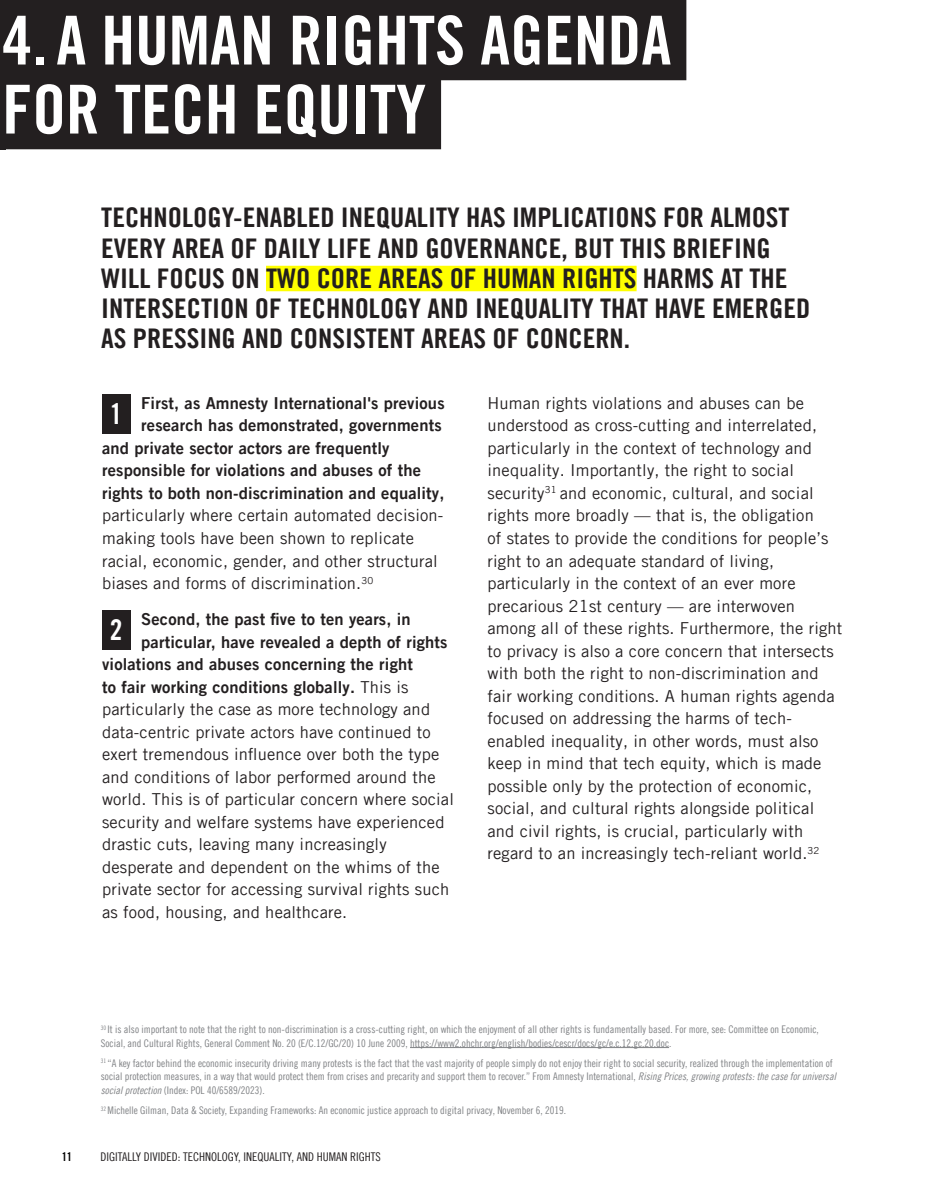
<style>
.page{position:relative;width:932px;height:1202px;background:#fff}
.page>*{position:absolute;margin:0;border:0;box-sizing:border-box;transform-origin:0 0}
.Box_Subtitle_copy{font:67.5px/69px "Amnesty Trade Gothic Bd Cn 20";color:#fff}
.TOC_level1{font:28.5px "Amnesty Trade Gothic Bd Cn 20";color:#fff}
.graphic_text_smaller{font:27px/30px "Amnesty Trade Gothic Bd Cn 20";color:#231f20;scale:1.05 1}
.body_text{font:16.5px/22.5px "Amnesty Trade Gothic";letter-spacing:.01em;color:#231f20}
.body_text-2{font:16.5px "Amnesty Trade Gothic Bd 2";letter-spacing:.01em;color:#231f20}
.t1{font:12px "Amnesty Trade Gothic Cn 18";color:#231f20}
.t2{font:12px "Amnesty Trade Gothic Bd Cn 20";color:#000}
.Reference_Bottom{font:10.5px/13.5px "Amnesty Trade Gothic Cn 18";color:#808285}
.s1{font-family:"Amnesty Trade Gothic"}
.s2{font-family:"Amnesty Trade Gothic Cn 18 Obl"}
</style>
<div class="page">
<hr style="left:410px;top:1047px;width:259px;height:1px;background:#808285">
<div style="left:266px;top:266px;width:370px;height:25px;background:#ff0"></div>
<div style="left:102px;top:394px;width:28px;height:39px;background:#231f20"></div>
<div style="left:102px;top:610px;width:28px;height:39px;background:#231f20"></div>
<div style="left:0;top:0;width:6px;height:149px;background:#231f20"></div>
<div style="left:2px;top:0;width:684px;height:80px;background:#231f20"></div>
<div style="left:2px;top:67px;width:439px;height:82px;background:#231f20"></div>
<p class="Box_Subtitle_copy" style="left:2px;top:5px;width:670px">4. A HUMAN RIGHTS AGENDA<br>FOR TECH EQUITY</p>
<p class="graphic_text_smaller" style="left:101px;top:203px;width:676px">TECHNOLOGY-ENABLED INEQUALITY HAS IMPLICATIONS FOR ALMOST EVERY AREA OF DAILY LIFE AND GOVERNANCE, BUT THIS BRIEFING WILL FOCUS ON TWO CORE AREAS OF HUMAN RIGHTS HARMS AT THE INTERSECTION OF TECHNOLOGY AND INEQUALITY THAT HAVE EMERGED AS PRESSING AND CONSISTENT AREAS OF CONCERN.</p>
<p class="body_text-2" style="left:141px;top:393px;width:305px">First, as Amnesty International's previous</p>
<p class="body_text-2" style="left:141px;top:415px;width:302px">research has demonstrated, governments</p>
<p class="body_text-2" style="left:102px;top:438px;width:289px">and private sector actors are frequently</p>
<p class="body_text-2" style="left:102px;top:460px;width:320px">responsible for violations and abuses of the</p>
<p class="body_text-2" style="left:102px;top:483px;width:344px">rights to both non-discrimination and equality,</p>
<p class="body_text" style="left:102px;top:504px;width:343px">particularly where certain automated decision-</p>
<p class="body_text" style="left:102px;top:526px;width:313px">making tools have been shown to replicate</p>
<p class="body_text" style="left:102px;top:549px;width:337px">racial, economic, gender, and other structural</p>
<p class="body_text" style="left:102px;top:571px;width:273px">biases and forms of discrimination.<sup>30</sup></p>
<p class="body_text-2" style="left:141px;top:609px;width:271px">Second, the past five to ten years, in</p>
<p class="body_text-2" style="left:141px;top:631px;width:308px">particular, have revealed a depth of rights</p>
<p class="body_text-2" style="left:102px;top:654px;width:312px">violations and abuses concerning the right</p>
<p class="body_text-2" style="left:102px;top:676px;width:308px">to fair working conditions globally. <span class="s1">This is</span></p>
<p class="body_text" style="left:102px;top:697px;width:329px">particularly the case as more technology and</p>
<p class="body_text" style="left:102px;top:720px;width:330px">data-centric private actors have continued to</p>
<p class="body_text" style="left:102px;top:742px;width:339px">exert tremendous influence over both the type</p>
<p class="body_text" style="left:102px;top:765px;width:335px">and conditions of labor performed around the</p>
<p class="body_text" style="left:102px;top:787px;width:353px">world. This is of particular concern where social</p>
<p class="body_text" style="left:102px;top:810px;width:344px">security and welfare systems have experienced</p>
<p class="body_text" style="left:102px;top:832px;width:286px">drastic cuts, leaving many increasingly</p>
<p class="body_text" style="left:102px;top:855px;width:339px">desperate and dependent on the whims of the</p>
<p class="body_text" style="left:102px;top:877px;width:348px">private sector for accessing survival rights such</p>
<p class="body_text" style="left:102px;top:900px;width:246px">as food, housing, and healthcare.</p>
<p class="TOC_level1" style="left:110px;top:396px;width:14px">1</p>
<p class="TOC_level1" style="left:110px;top:612px;width:14px">2</p>
<p class="body_text" style="left:487px;top:391px;width:356px">Human rights violations and abuses can be understood as cross-cutting and interrelated, particularly in the context of technology and inequality. Importantly, the right to social security<sup>31</sup> and economic, cultural, and social rights more broadly — that is, the obligation<br>of states to provide the conditions for people’s right to an adequate standard of living, particularly in the context of an ever more precarious 21st century — are interwoven among all of these rights. Furthermore, the right to privacy is also a core concern that intersects with both the right to non-discrimination and fair working conditions. A human rights agenda focused on addressing the harms of tech&shy;enabled inequality, in other words, must also keep in mind that tech equity, which is made possible only by the protection of economic, social, and cultural rights alongside political and civil rights, is crucial, particularly with regard to an increasingly tech-reliant world.<sup>32</sup></p>
<p class="Reference_Bottom" style="left:101px;top:1022px;width:719px"><sup>30</sup> It is also important to note that the right to non-discrimination is a cross-cutting right, on which the enjoyment of all other rights is fundamentally based. For more, see: Committee on Economic,<br>Social, and Cultural Rights, General Comment No. 20 (E/C.12/GC/20) 10 June 2009, https://www2.ohchr.org/english/bodies/cescr/docs/gc/e.c.12.gc.20.doc.</p>
<p class="Reference_Bottom" style="left:101px;top:1056px;width:736px"><sup>31</sup> “A key factor behind the economic insecurity driving many protests is the fact that the vast majority of people simply do not enjoy their right to social security, realized through the implementation of social protection measures, in a way that would protect them from crises and precarity and support them to recover.” From Amnesty International, <span class="s2">Rising Prices, growing protests: the case for universal social protection</span> (Index: POL 40/6589/2023).</p>
<p class="Reference_Bottom" style="left:101px;top:1103px;width:467px"><sup>32</sup> Michelle Gilman, Data &amp; Society, Expanding Frameworks: An economic justice approach to digital privacy, November 6, 2019.</p>
<p class="t2" style="left:62px;top:1148px;width:12px">11</p>
<p class="t1" style="left:100px;top:1149px;width:282px">DIGITALLY DIVIDED: TECHNOLOGY, INEQUALITY, AND HUMAN RIGHTS</p>
</div>
